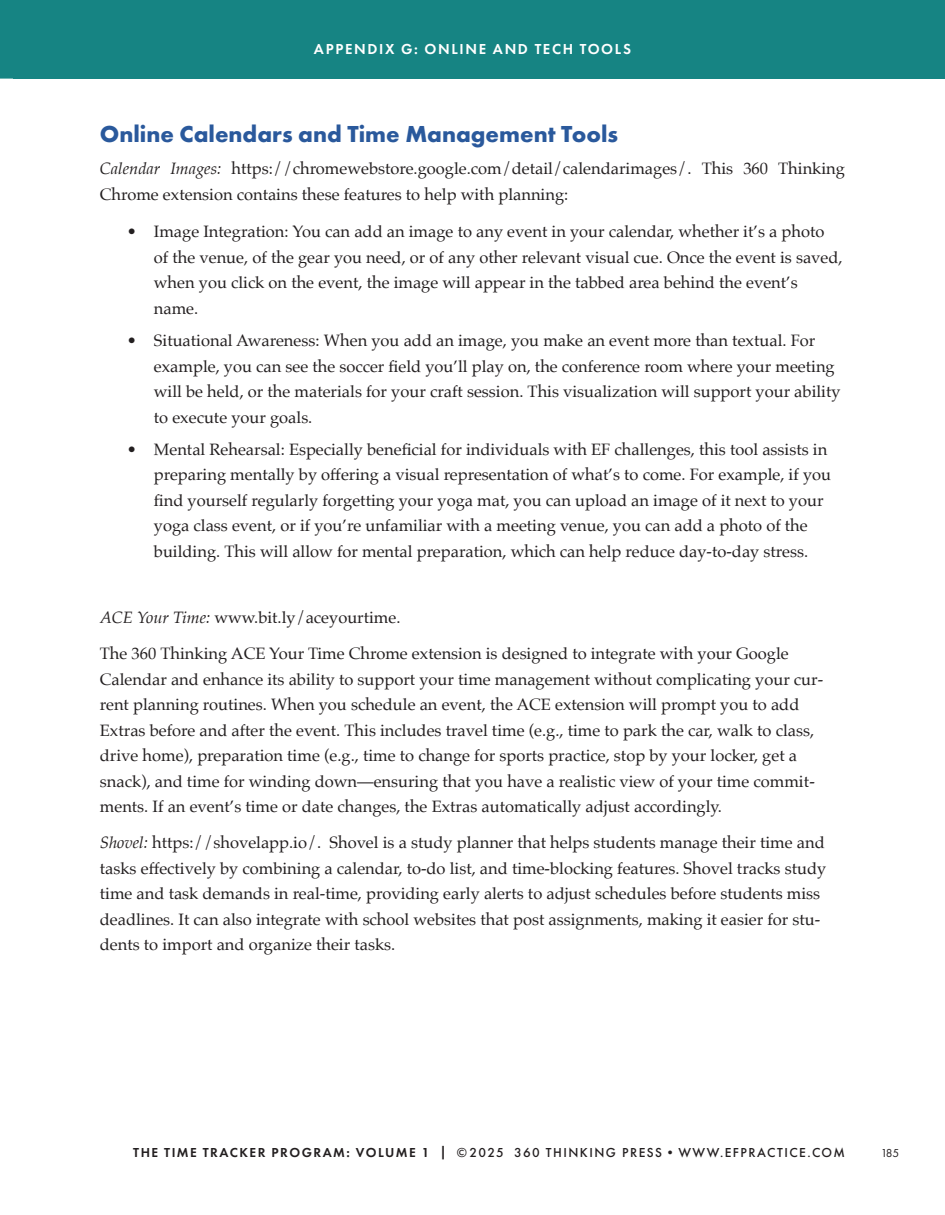
<style>
.page{position:relative;width:945px;height:1215px;background:#fff}
.page>*{position:absolute;margin:0;border:0;box-sizing:border-box;transform-origin:0 0}
.t1{font:700 24px "Futura PT";color:#2a599c}
.t2{font:16.5px/25.5px "Palatino";color:#231f20}
.t3{font:600 15px "Futura PT";letter-spacing:.11em;color:#fff}
.t4{font:500 13.5px "Futura PT";letter-spacing:.11em;color:#231f20}
.t5{font:12px "Futura PT";color:#231f20}
.s1{font-style:italic}
.s2{font-weight:600}
</style>
<div class="page">
<div style="left:14px;top:0;width:931px;height:79px;background:#168483"></div>
<div style="left:0;top:0;width:14px;height:79px;background:#168483"></div>
<p class="t3" style="left:314px;top:39px;width:319px">APPENDIX G: ONLINE AND TECH TOOLS</p>
<h1 class="t1" style="left:100px;top:118px;width:520px">Online Calendars and Time Management Tools</h1>
<p class="t2" style="left:100px;top:156px;width:747px"><span class="s1">Calendar Images:</span> https://chromewebstore.google.com/detail/calendarimages/. This 360 Thinking<br>Chrome extension contains these features to help with planning:</p>
<p class="t2" style="left:154px;top:219px;width:690px;text-indent:-27px">• Image Integration: You can add an image to any event in your calendar, whether it’s a photo of the venue, of the gear you need, or of any other relevant visual cue. Once the event is saved, when you click on the event, the image will appear in the tabbed area behind the event’s name.</p>
<p class="t2" style="left:154px;top:328px;width:688px;text-indent:-27px">• Situational Awareness: When you add an image, you make an event more than textual. For example, you can see the soccer field you’ll play on, the conference room where your meeting will be held, or the materials for your craft session. This visualization will support your ability to execute your goals.</p>
<p class="t2" style="left:154px;top:436px;width:679px;text-indent:-27px">• Mental Rehearsal: Especially beneficial for individuals with EF challenges, this tool assists in preparing mentally by offering a visual representation of what’s to come. For example, if you find yourself regularly forgetting your yoga mat, you can upload an image of it next to your yoga class event, or if you’re unfamiliar with a meeting venue, you can add a photo of the building. This will allow for mental preparation, which can help reduce day-to-day stress.</p>
<p class="t2" style="left:100px;top:599px;width:690px;line-height:36.3px"><span class="s1">ACE Your Time:</span> www.bit.ly/aceyourtime.<br>The 360 Thinking ACE Your Time Chrome extension is designed to integrate with your Google</p>
<p class="t2" style="left:100px;top:666px;width:725px">Calendar and enhance its ability to support your time management without complicating your cur&shy;rent planning routines. When you schedule an event, the ACE extension will prompt you to add Extras before and after the event. This includes travel time (e.g., time to park the car, walk to class, drive home), preparation time (e.g., time to change for sports practice, stop by your locker, get a snack), and time for winding down—ensuring that you have a realistic view of your time commit&shy;ments. If an event’s time or date changes, the Extras automatically adjust accordingly.</p>
<p class="t2" style="left:100px;top:830px;width:728px"><span class="s1">Shovel:</span> https://shovelapp.io/. Shovel is a study planner that helps students manage their time and tasks effectively by combining a calendar, to-do list, and time-blocking features. Shovel tracks study time and task demands in real-time, providing early alerts to adjust schedules before students miss deadlines. It can also integrate with school websites that post assignments, making it easier for stu&shy;dents to import and organize their tasks.</p>
<p class="t4" style="left:133px;top:1145px;width:713px"><span class="s2">THE TIME TRACKER PROGRAM: VOLUME 1 |</span> ©2025 360 THINKING PRESS•WWW.EFPRACTICE.COM</p>
<p class="t5" style="left:881px;top:1146px;width:20px">185</p>
</div>
